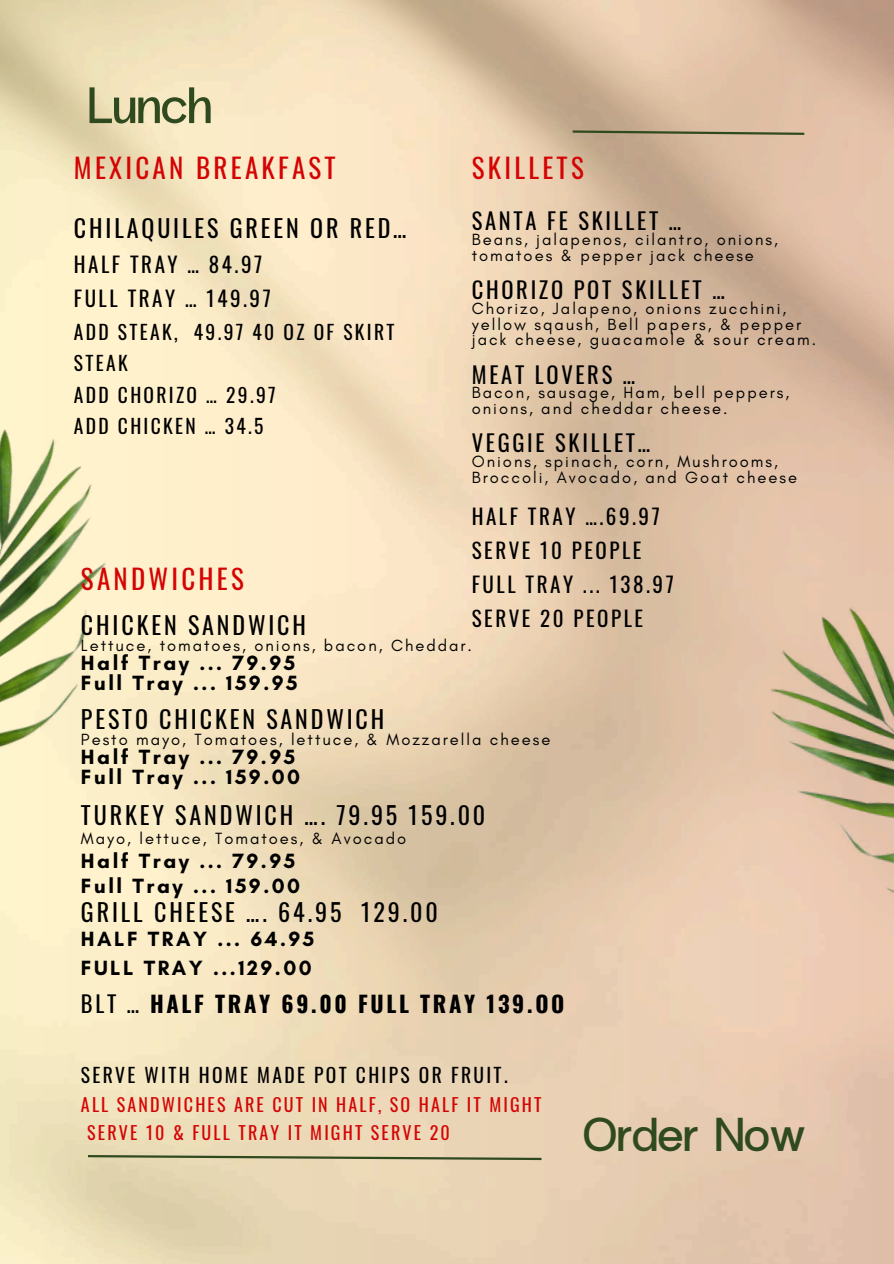
<style>
.page{position:relative;width:894px;height:1264px;background:#fff}
.page>*{position:absolute;margin:0;border:0;box-sizing:border-box;transform-origin:0 0}
.t1{font:51px "Radio Grotesk";color:#304a20}
.t2{font:47.4px "Radio Grotesk";color:#304a20}
.t3{font:27px "Oswald";letter-spacing:.12em;color:#d40404}
.t4{font:24px "Oswald";letter-spacing:.12em;color:#000}
.t5{font:22.5px "Oswald";letter-spacing:.12em;color:#000}
.t6{font:700 22.5px "Oswald";letter-spacing:.12em;color:#000}
.t7{font:700 21px/20.2px "Glacial Indifference";letter-spacing:.12em;color:#000}
.t8{font:21px/33.8px "Oswald";letter-spacing:.12em;color:#000}
.t9{font:19.5px/31.5px "Oswald";letter-spacing:.12em;color:#000}
.t10{font:18px/28.2px "Oswald";letter-spacing:.12em;color:#d40404}
.t11{font:16.5px/15.8px "Glacial Indifference";letter-spacing:.12em;color:#000}
.s1{font-weight:400}
</style>
<div class="page">
<img style="left:746px;top:587px;width:147px;height:367px">
<img style="left:0;top:387px;width:202px;height:480px">
<svg style="left:570px;top:129px;width:236px;height:7px;background:#9e9272"></svg>
<svg style="left:86px;top:1153px;width:457px;height:8px;background:#b5af8b"></svg>
<h1 class="t1" style="left:88px;top:72px;width:125px">Lunch</h1>
<h3 class="t3" style="left:74px;top:146px;width:263px">MEXICAN BREAKFAST</h3>
<h3 class="t4" style="left:74px;top:210px;width:334px">CHILAQUILES GREEN OR RED…</h3>
<p class="t8" style="left:74px;top:247px;width:198px">HALF TRAY … 84.97<br>FULL TRAY … 149.97</p>
<p class="t9" style="left:74px;top:315px;width:322px">ADD STEAK, 49.97 40 OZ OF SKIRT<br>STEAK<br>ADD CHORIZO … 29.97<br>ADD CHICKEN … 34.5</p>
<h3 class="t3" style="left:471px;top:146px;width:113px">SKILLETS</h3>
<h3 class="t5" style="left:471px;top:204px;width:211px">SANTA FE SKILLET …</h3>
<p class="t11" style="left:471px;top:231px;width:307px">Beans, jalapenos, cilantro, onions, tomatoes &amp; pepper jack cheese</p>
<h3 class="t5" style="left:471px;top:272px;width:254px">CHORIZO POT SKILLET …</h3>
<p class="t11" style="left:471px;top:300px;width:346px">Chorizo, Jalapeno, onions zucchini, yellow sqaush, Bell papers, &amp; pepper jack cheese, guacamole &amp; sour cream.</p>
<h3 class="t5" style="left:471px;top:357px;width:165px">MEAT LOVERS …</h3>
<p class="t11" style="left:471px;top:384px;width:319px">Bacon, sausage, Ham, bell peppers, onions, and cheddar cheese.</p>
<h3 class="t5" style="left:471px;top:425px;width:180px">VEGGIE SKILLET…</h3>
<p class="t11" style="left:471px;top:453px;width:326px">Onions, spinach, corn, Mushrooms,<br>Broccoli, Avocado, and Goat cheese</p>
<p class="t8" style="left:471px;top:499px;width:203px">HALF TRAY ….69.97<br>SERVE 10 PEOPLE<br>FULL TRAY ... 138.97<br>SERVE 20 PEOPLE</p>
<h3 class="t3" style="left:81px;top:557px;width:164px">SANDWICHES</h3>
<h3 class="t4" style="left:81px;top:606px;width:226px">CHICKEN SANDWICH</h3>
<p class="t11" style="left:81px;top:637px;width:392px">Lettuce, tomatoes, onions, bacon, Cheddar.</p>
<p class="t7" style="left:81px;top:652px;width:218px">Half Tray ... 79.95<br>Full Tray ... 159.95</p>
<h3 class="t4" style="left:81px;top:700px;width:305px">PESTO CHICKEN SANDWICH</h3>
<p class="t11" style="left:81px;top:731px;width:471px">Pesto mayo, Tomatoes, lettuce, &amp; Mozzarella cheese</p>
<p class="t7" style="left:81px;top:747px;width:221px;line-height:19.2px">Half Tray ... 79.95<br>Full Tray ... 159.00</p>
<h3 class="t4" style="left:81px;top:796px;width:406px">TURKEY SANDWICH …. 79.95 159.00</h3>
<p class="t11" style="left:81px;top:830px;width:326px">Mayo, lettuce, Tomatoes, &amp; Avocado</p>
<p class="t7" style="left:81px;top:848px;width:221px;line-height:24.8px">Half Tray ... 79.95<br>Full Tray ... 159.00</p>
<h3 class="t4" style="left:81px;top:893px;width:358px">GRILL CHEESE …. 64.95 129.00</h3>
<p class="t7" style="left:81px;top:923px;width:235px;line-height:29.2px">HALF TRAY ... 64.95<br>FULL TRAY ...129.00</p>
<h3 class="t6" style="left:81px;top:986px;width:485px"><span class="s1">BLT …</span> HALF TRAY 69.00 FULL TRAY 139.OO</h3>
<p class="t9" style="left:81px;top:1058px;width:428px">SERVE WITH HOME MADE POT CHIPS OR FRUIT.</p>
<p class="t10" style="left:87px;top:1089px;width:455px;text-indent:-6px">ALL SANDWICHES ARE CUT IN HALF, SO HALF IT MIGHT<br>SERVE 10 &amp; FULL TRAY IT MIGHT SERVE 20</p>
<h2 class="t2" style="left:583px;top:1103px;width:224px">Order Now</h2>
</div>
